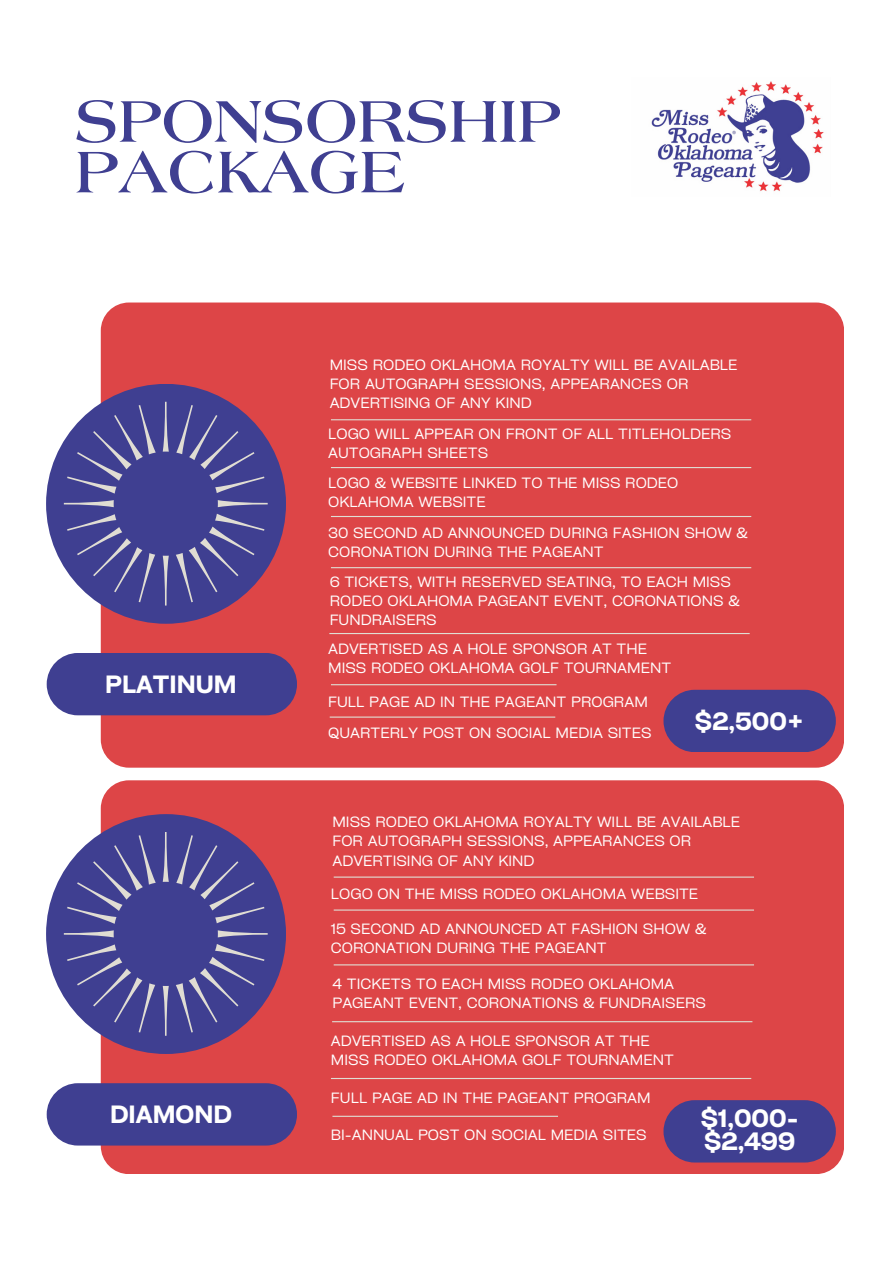
<style>
.page{position:relative;width:894px;height:1264px;background:#fff}
.page>*{position:absolute;margin:0;border:0;box-sizing:border-box;transform-origin:0 0}
.t1{font:700 63px/50.7px "Laguna";color:#3f3f91}
.t2{font:24px/23.7px "Cy Grotesk Key Demi";color:#fff}
.t3{font:14.25px/19.2px "Cy Grotesk Key";color:#fff}
</style>
<div class="page">
<img style="left:651px;top:81px;width:173px;height:110px">
<div style="left:101px;top:302px;width:742px;height:465px;background:#dd4547;border-radius:28px"></div>
<div style="left:47px;top:653px;width:250px;height:62px;background:#3f3f91;border-radius:31px"></div>
<div style="left:663px;top:689px;width:172px;height:63px;background:#3f3f91;border-radius:31px"></div>
<hr style="left:331px;top:467px;width:420px;height:1px;background:#e0ddd3">
<hr style="left:331px;top:516px;width:420px;height:1px;background:#e0ddd3">
<hr style="left:331px;top:567px;width:420px;height:1px;background:#e0ddd3">
<hr style="left:329px;top:716px;width:226px;height:1px;background:#e0ddd3">
<hr style="left:331px;top:419px;width:420px;height:1px;background:#e0ddd3">
<hr style="left:329px;top:633px;width:420px;height:1px;background:#e0ddd3">
<div style="left:46px;top:384px;width:240px;height:239px;background:#3f3f91;border-radius:50%"></div>
<svg style="left:64px;top:402px;width:203px;height:203px"></svg>
<hr style="left:331px;top:684px;width:225px;height:1px;background:#e0ddd3">
<div style="left:101px;top:780px;width:742px;height:394px;background:#dd4547;border-radius:28px"></div>
<div style="left:47px;top:1083px;width:250px;height:62px;background:#3f3f91;border-radius:31px"></div>
<div style="left:663px;top:1100px;width:172px;height:62px;background:#3f3f91;border-radius:31px"></div>
<div style="left:46px;top:814px;width:240px;height:239px;background:#3f3f91;border-radius:50%"></div>
<svg style="left:64px;top:832px;width:203px;height:203px"></svg>
<hr style="left:333px;top:909px;width:420px;height:1px;background:#e0ddd3">
<hr style="left:333px;top:964px;width:420px;height:1px;background:#e0ddd3">
<hr style="left:332px;top:1115px;width:226px;height:1px;background:#e0ddd3">
<hr style="left:333px;top:876px;width:420px;height:1px;background:#e0ddd3">
<hr style="left:332px;top:1021px;width:420px;height:1px;background:#e0ddd3">
<hr style="left:331px;top:1077px;width:420px;height:2px;background:#e0ddd3">
<p class="t1" style="left:75px;top:100px;width:487px">SPONSORSHIP<br>PACKAGE</p>
<p class="t3" style="left:329px;top:354px;width:409px">MISS RODEO OKLAHOMA ROYALTY WILL BE AVAILABLE<br>FOR AUTOGRAPH SESSIONS, APPEARANCES OR<br>ADVERTISING OF ANY KIND</p>
<p class="t3" style="left:328px;top:424px;width:404px">LOGO WILL APPEAR ON FRONT OF ALL TITLEHOLDERS<br>AUTOGRAPH SHEETS</p>
<p class="t3" style="left:328px;top:473px;width:351px">LOGO &amp; WEBSITE LINKED TO THE MISS RODEO<br>OKLAHOMA WEBSITE</p>
<p class="t3" style="left:328px;top:523px;width:421px">30 SECOND AD ANNOUNCED DURING FASHION SHOW &amp;<br>CORONATION DURING THE PAGEANT</p>
<h1 class="t2" style="left:105px;top:671px;width:133px">PLATINUM</h1>
<p class="t3" style="left:329px;top:571px;width:411px">6 TICKETS, WITH RESERVED SEATING, TO EACH MISS<br>RODEO OKLAHOMA PAGEANT EVENT, CORONATIONS &amp;<br>FUNDRAISERS</p>
<p class="t3" style="left:328px;top:638px;width:344px">ADVERTISED AS A HOLE SPONSOR AT THE<br>MISS RODEO OKLAHOMA GOLF TOURNAMENT</p>
<p class="t3" style="left:328px;top:691px;width:321px">FULL PAGE AD IN THE PAGEANT PROGRAM</p>
<p class="t3" style="left:328px;top:722px;width:325px">QUARTERLY POST ON SOCIAL MEDIA SITES</p>
<p class="t2" style="left:694px;top:708px;width:111px">$2,500+</p>
<h2 class="t3" style="left:332px;top:812px;width:409px">MISS RODEO OKLAHOMA ROYALTY WILL BE AVAILABLE<br>FOR AUTOGRAPH SESSIONS, APPEARANCES OR<br>ADVERTISING OF ANY KIND</h2>
<p class="t3" style="left:331px;top:883px;width:369px">LOGO ON THE MISS RODEO OKLAHOMA WEBSITE</p>
<p class="t3" style="left:331px;top:918px;width:377px">15 SECOND AD ANNOUNCED AT FASHION SHOW &amp;<br>CORONATION DURING THE PAGEANT</p>
<p class="t3" style="left:332px;top:973px;width:375px">4 TICKETS TO EACH MISS RODEO OKLAHOMA<br>PAGEANT EVENT, CORONATIONS &amp; FUNDRAISERS</p>
<h2 class="t3" style="left:331px;top:1030px;width:344px">ADVERTISED AS A HOLE SPONSOR AT THE<br>MISS RODEO OKLAHOMA GOLF TOURNAMENT</h2>
<p class="t3" style="left:331px;top:1087px;width:321px">FULL PAGE AD IN THE PAGEANT PROGRAM</p>
<p class="t2" style="left:110px;top:1101px;width:123px">DIAMOND</p>
<p class="t2" style="left:700px;top:1105px;width:99px">$1,000- $2,499</p>
<p class="t3" style="left:331px;top:1124px;width:317px">BI-ANNUAL POST ON SOCIAL MEDIA SITES</p>
</div>
